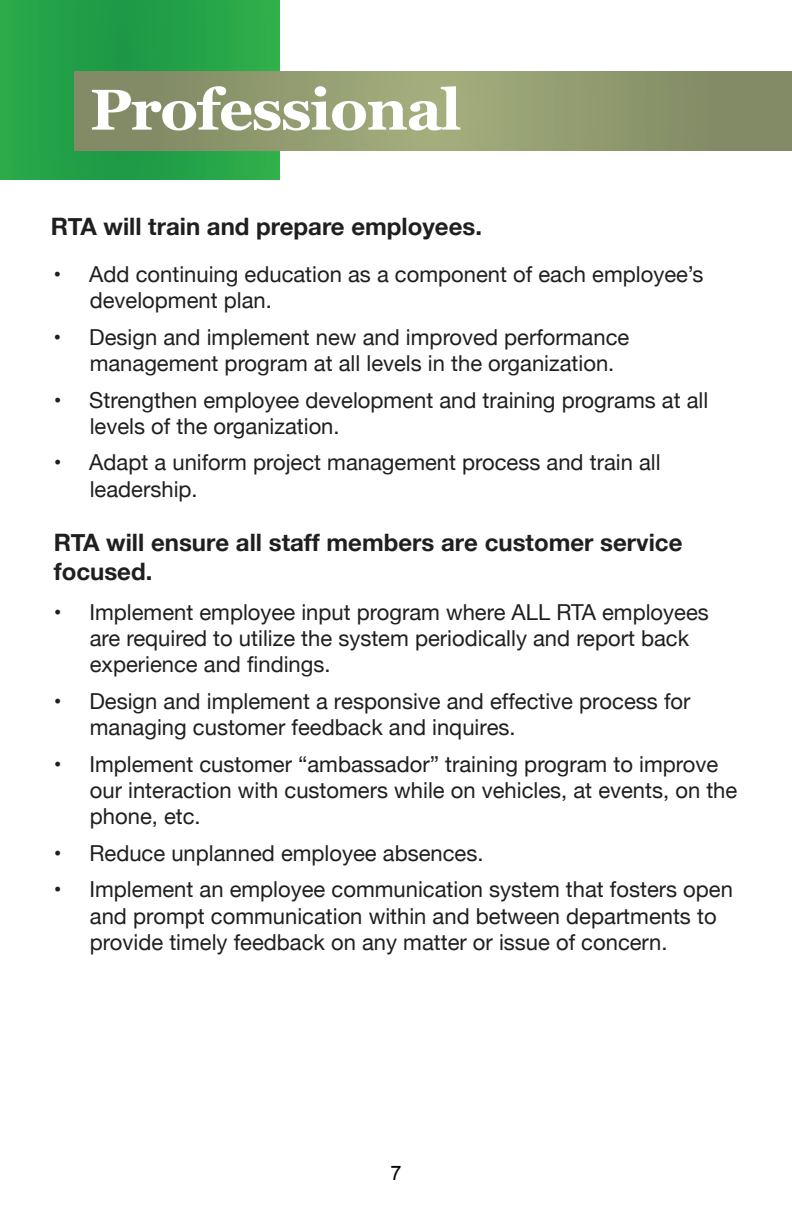
<style>
.page{position:relative;width:792px;height:1224px;background:#fff}
.page>*{position:absolute;margin:0;border:0;box-sizing:border-box;transform-origin:0 0}
.t1{font:700 57.4px "Georgia";letter-spacing:-.025em;color:#fff;scale:1.05 1}
.t2{font:700 24px/28.8px "Helvetica Neue";color:#211e1e}
.t3{font:22px/26.4px "Helvetica Neue";color:#211e1e}
.t4{font:20px "Arial";color:#050504}
</style>
<div class="page">
<div style="left:0;top:0;width:279px;height:180px;background:#24a349"></div>
<svg style="left:74px;top:72px;width:718px;height:79px;background:#8f986e"></svg>
<h1 class="t1" style="left:90px;top:66px;width:355px">Professional</h1>
<p class="t2" style="left:51px;top:213px;width:433px">RTA will train and prepare employees.</p>
<p class="t3" style="left:90px;top:262px;width:615px;text-indent:-36px">• Add continuing education as a component of each employee’s development plan.</p>
<p class="t3" style="left:90px;top:325px;width:541px;text-indent:-36px">• Design and implement new and improved performance management program at all levels in the organization.</p>
<p class="t3" style="left:90px;top:388px;width:620px;text-indent:-36px">• Strengthen employee development and training programs at all levels of the organization.</p>
<p class="t3" style="left:90px;top:451px;width:572px;text-indent:-36px">• Adapt a uniform project management process and train all leadership.</p>
<p class="t2" style="left:54px;top:529px;width:630px">RTA will ensure all staff members are customer service focused.</p>
<p class="t3" style="left:90px;top:600px;width:621px;text-indent:-36px">• Implement employee input program where ALL RTA employees are required to utilize the system periodically and report back experience and findings.</p>
<p class="t3" style="left:90px;top:689px;width:602px;text-indent:-36px">• Design and implement a responsive and effective process for managing customer feedback and inquires.</p>
<p class="t3" style="left:90px;top:752px;width:649px;text-indent:-36px">• Implement customer “ambassador” training program to improve our interaction with customers while on vehicles, at events, on the phone, etc.</p>
<p class="t3" style="left:54px;top:841px;width:431px">• Reduce unplanned employee absences.</p>
<p class="t3" style="left:90px;top:877px;width:645px;text-indent:-36px">• Implement an employee communication system that fosters open and prompt communication within and between departments to provide timely feedback on any matter or issue of concern.</p>
<p class="t4" style="left:391px;top:1160px;width:13px">7</p>
</div>
